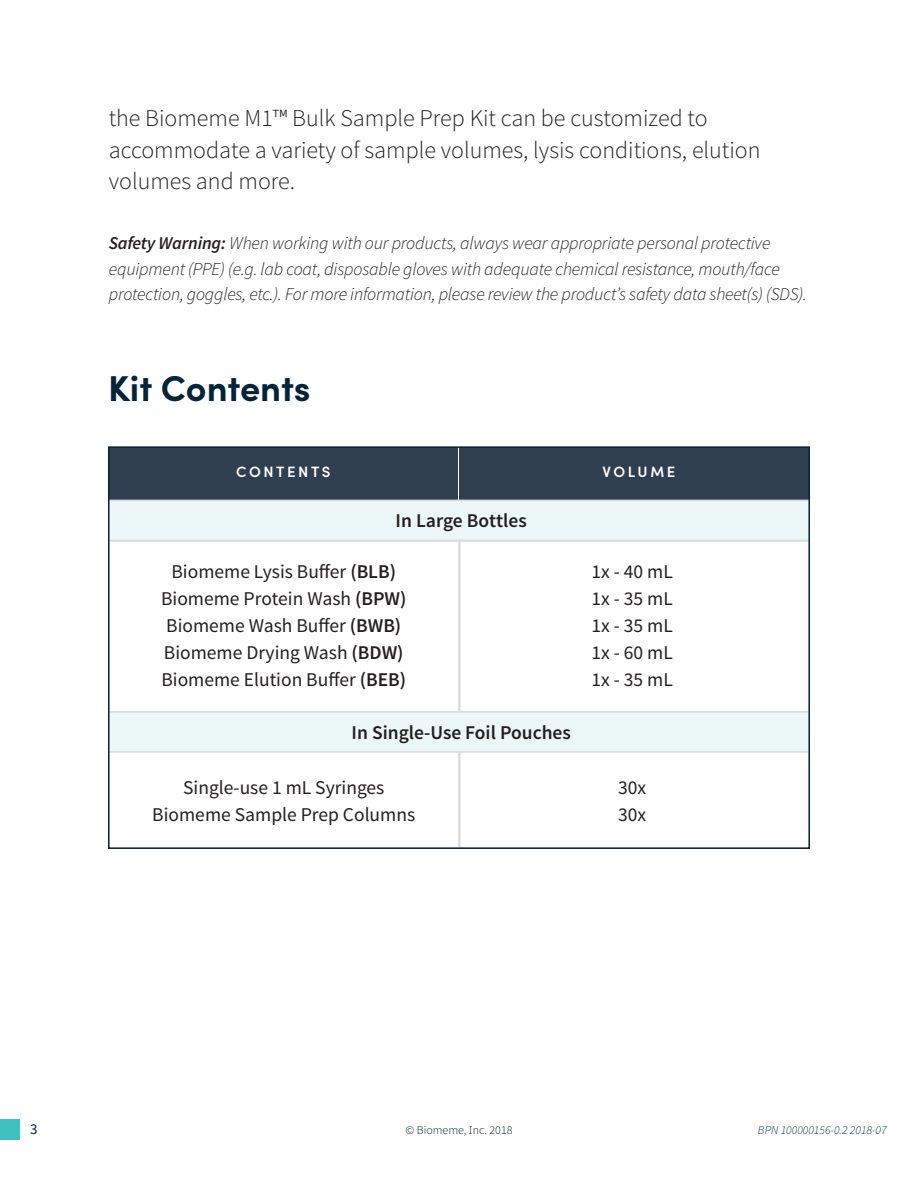
<style>
.page{position:relative;width:918px;height:1188px;background:#fff}
.page>*{position:absolute;margin:0;border:0;box-sizing:border-box;transform-origin:0 0}
.t1{font:700 36px "Sofia Pro";letter-spacing:-.005em;color:#052438}
.t2{font:300 24px/31.5px "Source Sans Pro";color:#231f20}
.t3{font:19.5px/27px "Source Sans Pro";color:#231f20}
.t4{font:600 19.5px "Source Sans Pro";color:#231f20}
.t5{font:italic 300 18px/25.5px "Source Sans Pro";letter-spacing:-.01em;color:#231f20}
.t6{font:600 15px "Sofia Pro";letter-spacing:.17em;color:#fff}
.t7{font:15px "Source Sans Pro";color:#052438}
.t8{font:italic 300 12px "Source Sans Pro";color:#002f3c}
.t9{font:300 12px "Source Sans Pro";color:#052438}
.s1{font-weight:600}
</style>
<div class="page">
<div style="left:0;top:1120px;width:20px;height:20px;background:#42c0bf"></div>
<div style="left:109px;top:447px;width:349px;height:53px;background:#2f3f50"></div>
<div style="left:460px;top:447px;width:349px;height:53px;background:#2f3f50"></div>
<div style="left:108px;top:711px;width:702px;height:42px;background:#ecf7f7;border:2px solid #d7d9dd"></div>
<div style="left:108px;top:500px;width:702px;height:41px;background:#ecf7f7;border:2px solid #d7d9dd"></div>
<div style="left:108px;top:446px;width:702px;height:403px;border:2px solid #052438"></div>
<p class="t2" style="left:109px;top:102px;width:653px">the Biomeme M1™ Bulk Sample Prep Kit can be customized to accommodate a variety of sample volumes, lysis conditions, elution volumes and more.</p>
<p class="t5" style="left:109px;top:230px;width:700px"><span class="s1">Safety Warning:</span> When working with our products, always wear appropriate personal protective equipment (PPE) (e.g. lab coat, disposable gloves with adequate chemical resistance, mouth/face protection, goggles, etc.). For more information, please review the product’s safety data sheet(s) (SDS).</p>
<p class="t1" style="left:108px;top:360px;width:204px">Kit Contents</p>
<p class="t6" style="left:236px;top:460px;width:96px">CONTENTS</p>
<p class="t6" style="left:603px;top:460px;width:74px">VOLUME</p>
<p class="t4" style="left:396px;top:508px;width:133px">In Large Bottles</p>
<p class="t3" style="left:172px;top:558px;width:226px">Biomeme Lysis Buffer <span class="s1">(BLB)</span></p>
<p class="t3" style="left:161px;top:585px;width:247px">Biomeme Protein Wash <span class="s1">(BPW)</span></p>
<p class="t3" style="left:166px;top:612px;width:237px">Biomeme Wash Buffer <span class="s1">(BWB)</span></p>
<p class="t3" style="left:161px;top:639px;width:246px">Biomeme Drying Wash <span class="s1">(BDW)<br></span>Biomeme Elution Buffer <span class="s1">(BEB)</span></p>
<p class="t4" style="left:352px;top:720px;width:221px">In Single-Use Foil Pouches</p>
<p class="t3" style="left:183px;top:774px;width:203px">Single-use 1 mL Syringes</p>
<p class="t3" style="left:152px;top:801px;width:264px">Biomeme Sample Prep Columns</p>
<p class="t3" style="left:592px;top:558px;width:83px;text-align:justify">1x - 40 mL 1x - 35 mL 1x - 35 mL 1x - 60 mL 1x - 35 mL</p>
<p class="t3" style="left:618px;top:774px;width:30px">30x</p>
<p class="t3" style="left:618px;top:801px;width:30px">30x</p>
<p class="t7" style="left:30px;top:1120px;width:9px">3</p>
<p class="t9" style="left:405px;top:1123px;width:109px">© Biomeme, Inc. 2018</p>
<p class="t8" style="left:758px;top:1123px;width:130px">BPN 100000156-0.2 2018-07</p>
</div>
